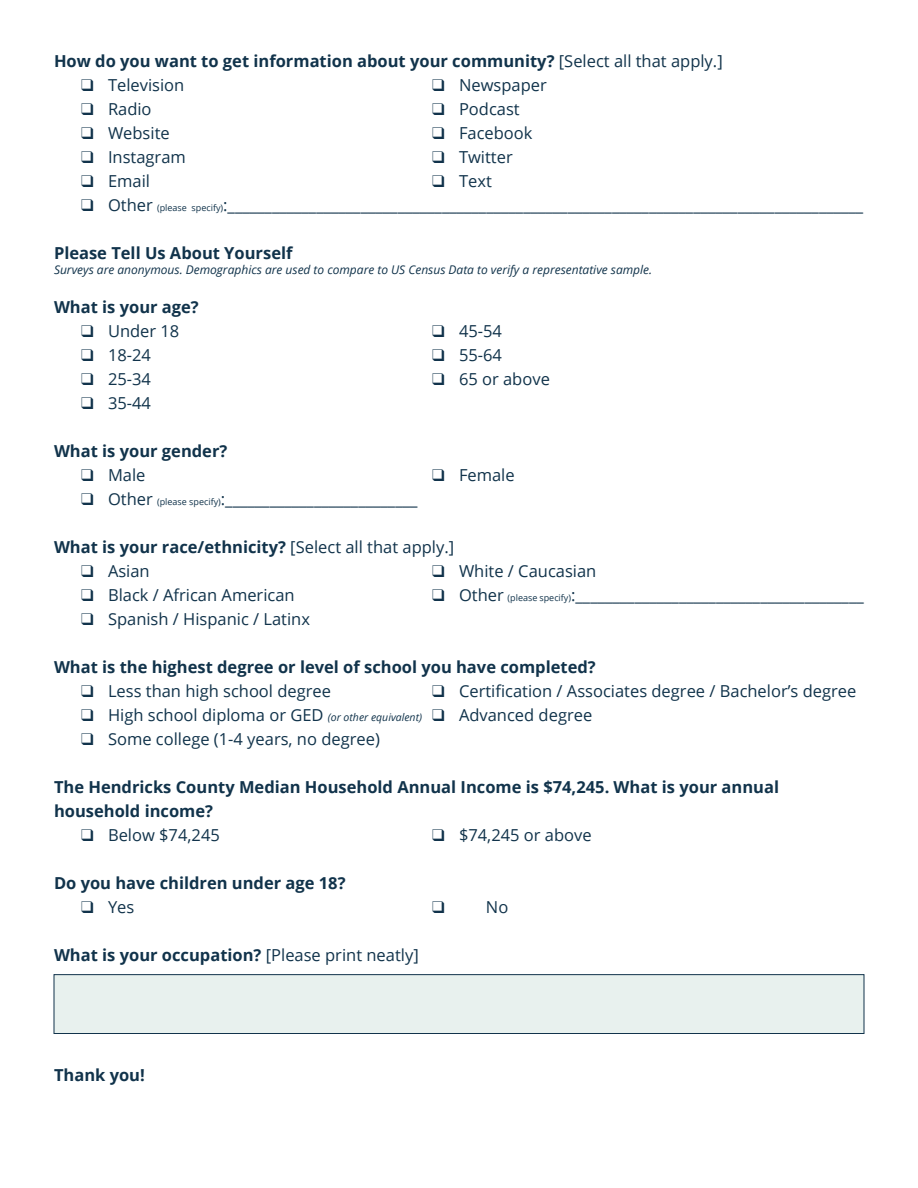
<style>
.page{position:relative;width:918px;height:1188px;background:#fff}
.page>*{position:absolute;margin:0;border:0;box-sizing:border-box;transform-origin:0 0}
.t1{font:16.5px "Open Sans";color:#11334b}
.t2{font:700 16.5px "Open Sans";color:#11334b}
.t3{font:italic 12px "Open Sans";color:#11334b}
.s1{font-weight:400}
.s2{font-size:9px}
.s3{font-style:italic;font-size:10.5px}
</style>
<div class="page">
<div style="left:54px;top:974px;width:810px;height:60px;background:#e8f1ee;border:1px solid #11334b"></div>
<p class="t2" style="left:54px;top:49px;width:670px">How do you want to get information about your community? <span class="s1">[Select all that apply.]</span></p>
<p class="t1" style="left:81px;top:73px;width:105px">❑ Television</p>
<p class="t1" style="left:432px;top:73px;width:116px">❑ Newspaper</p>
<p class="t1" style="left:81px;top:97px;width:72px">❑ Radio</p>
<p class="t1" style="left:432px;top:97px;width:89px">❑ Podcast</p>
<p class="t1" style="left:81px;top:121px;width:90px">❑ Website</p>
<p class="t1" style="left:432px;top:121px;width:102px">❑ Facebook</p>
<p class="t1" style="left:81px;top:145px;width:106px">❑ Instagram</p>
<p class="t1" style="left:432px;top:145px;width:82px">❑ Twitter</p>
<p class="t1" style="left:81px;top:169px;width:71px">❑ Email</p>
<p class="t1" style="left:432px;top:169px;width:61px">❑ Text</p>
<p class="t1" style="left:81px;top:193px;width:784px">❑ Other <span class="s2">(please specify)</span>:______________________________________________________________________________________</p>
<p class="t2" style="left:54px;top:241px;width:240px">Please Tell Us About Yourself</p>
<p class="t3" style="left:54px;top:261px;width:600px">Surveys are anonymous. Demographics are used to compare to US Census Data to verify a representative sample.</p>
<p class="t2" style="left:54px;top:295px;width:146px">What is your age?</p>
<p class="t1" style="left:81px;top:319px;width:100px">❑ Under 18</p>
<p class="t1" style="left:432px;top:319px;width:72px">❑ 45-54</p>
<p class="t1" style="left:81px;top:343px;width:72px">❑ 18-24</p>
<p class="t1" style="left:432px;top:343px;width:72px">❑ 55-64</p>
<p class="t1" style="left:81px;top:367px;width:72px">❑ 25-34</p>
<p class="t1" style="left:432px;top:367px;width:119px">❑ 65 or above</p>
<p class="t1" style="left:81px;top:391px;width:72px">❑ 35-44</p>
<p class="t2" style="left:54px;top:439px;width:175px">What is your gender?</p>
<p class="t1" style="left:81px;top:463px;width:66px">❑ Male</p>
<p class="t1" style="left:432px;top:463px;width:84px">❑ Female</p>
<p class="t1" style="left:81px;top:487px;width:338px">❑ Other <span class="s2">(please specify)</span>:__________________________</p>
<p class="t2" style="left:54px;top:535px;width:402px">What is your race/ethnicity? <span class="s1">[Select all that apply.]</span></p>
<p class="t1" style="left:81px;top:559px;width:70px">❑ Asian</p>
<p class="t1" style="left:432px;top:559px;width:166px">❑ White / Caucasian</p>
<p class="t1" style="left:81px;top:583px;width:215px">❑ Black / African American</p>
<p class="t1" style="left:432px;top:583px;width:433px">❑ Other <span class="s2">(please specify)</span>:_______________________________________</p>
<p class="t1" style="left:81px;top:607px;width:231px">❑ Spanish / Hispanic / Latinx</p>
<p class="t2" style="left:54px;top:655px;width:543px">What is the highest degree or level of school you have completed?</p>
<p class="t1" style="left:81px;top:679px;width:252px">❑ Less than high school degree</p>
<p class="t1" style="left:432px;top:679px;width:426px">❑ Certification / Associates degree / Bachelor’s degree</p>
<p class="t1" style="left:81px;top:703px;width:513px">❑ High school diploma or GED <span class="s3">(or other equivalent)</span> ❑ Advanced degree</p>
<p class="t1" style="left:81px;top:727px;width:300px">❑ Some college (1-4 years, no degree)</p>
<p class="t2" style="left:54px;top:775px;width:727px">The Hendricks County Median Household Annual Income is $74,245. What is your annual</p>
<p class="t2" style="left:54px;top:799px;width:161px">household income?</p>
<p class="t1" style="left:81px;top:823px;width:140px">❑ Below $74,245</p>
<p class="t1" style="left:432px;top:823px;width:161px">❑ $74,245 or above</p>
<p class="t2" style="left:54px;top:871px;width:293px">Do you have children under age 18?</p>
<p class="t1" style="left:81px;top:895px;width:55px">❑ Yes</p>
<p class="t1" style="left:486px;top:895px;width:24px">No</p>
<p class="t2" style="left:54px;top:943px;width:366px">What is your occupation? <span class="s1">[Please print neatly]</span></p>
<p class="t2" style="left:54px;top:1063px;width:92px">Thank you!</p>
</div>
